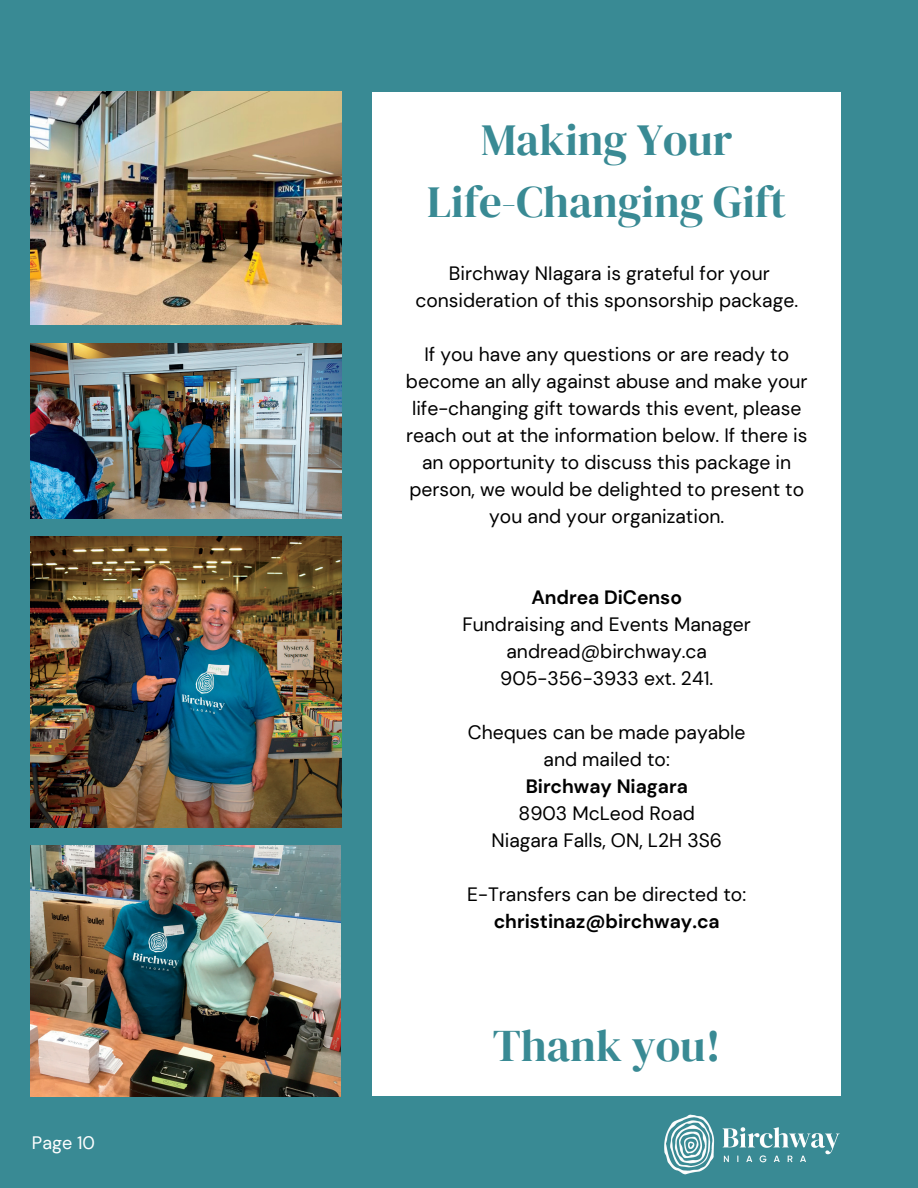
<style>
.page{position:relative;width:918px;height:1188px;background:#398a94}
.page>*{position:absolute;margin:0;border:0;box-sizing:border-box;transform-origin:0 0}
.t1{font:44.85px "DM Serif Display";color:#398a94}
.t2{font:44.55px/61.8px "DM Serif Display";color:#398a94;text-align:center}
.t3{font:19.35px/27px "DM Sans";color:#000;text-align:center}
.t4{font:700 19.35px "DM Sans";color:#000}
.t5{font:18px "DM Sans";color:#fff}
.s1{font-weight:700}
</style>
<div class="page">
<div style="left:372px;top:92px;width:469px;height:1004px;background:#fff"></div>
<img style="left:31px;top:92px;width:310px;height:233px">
<img style="left:31px;top:343px;width:310px;height:176px">
<img style="left:664px;top:1114px;width:176px;height:61px">
<img style="left:31px;top:537px;width:310px;height:291px">
<img style="left:31px;top:846px;width:309px;height:251px">
<p class="t5" style="left:32px;top:1131px;width:65px">Page 10</p>
<p class="t2" style="left:427px;top:108px;width:361px">Making Your<br>Life-Changing Gift</p>
<p class="t3" style="left:415px;top:259px;width:384px">Birchway NIagara is grateful for your consideration of this sponsorship package.</p>
<p class="t3" style="left:406px;top:340px;width:403px">If you have any questions or are ready to become an ally against abuse and make your life-changing gift towards this event, please reach out at the information below. If there is an opportunity to discuss this package in person, we would be delighted to present to you and your organization.</p>
<p class="t4" style="left:531px;top:584px;width:152px">Andrea DiCenso</p>
<p class="t3" style="left:463px;top:610px;width:290px">Fundraising and Events Manager</p>
<p class="t3" style="left:507px;top:637px;width:202px">andread@birchway.ca</p>
<p class="t3" style="left:500px;top:664px;width:215px">905-356-3933 ext. 241.</p>
<p class="t3" style="left:468px;top:718px;width:279px">Cheques can be made payable</p>
<p class="t3" style="left:544px;top:745px;width:128px">and mailed to:</p>
<p class="t4" style="left:526px;top:773px;width:164px">Birchway Niagara</p>
<p class="t3" style="left:519px;top:799px;width:178px">8903 McLeod Road</p>
<p class="t3" style="left:491px;top:826px;width:232px">Niagara Falls, ON, L2H 3S6</p>
<h1 class="t3" style="left:467px;top:880px;width:280px">E-Transfers can be directed to: <span class="s1">christinaz@birchway.ca</span></h1>
<p class="t1" style="left:493px;top:1015px;width:229px">Thank you!</p>
</div>
